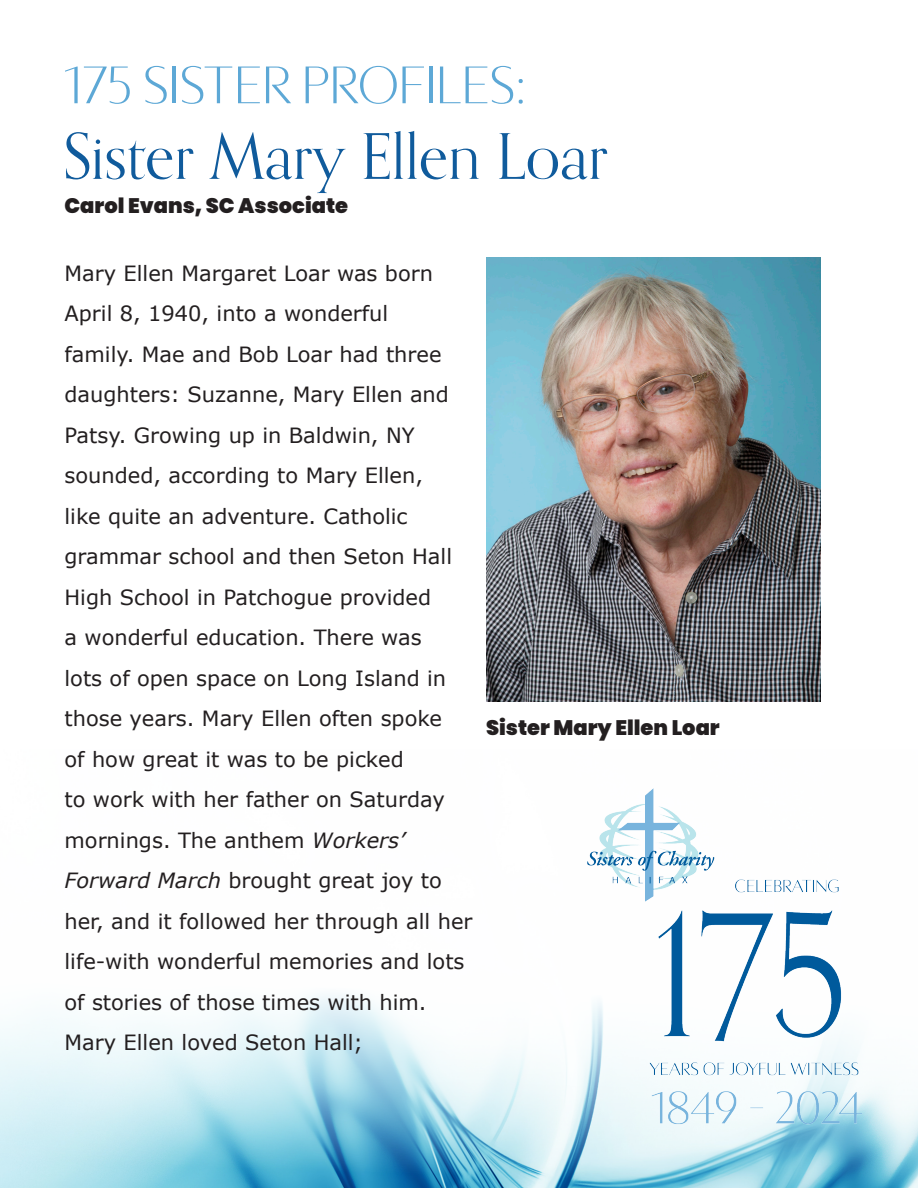
<style>
.page{position:relative;width:918px;height:1188px;background:#fff}
.page>*{position:absolute;margin:0;border:0;box-sizing:border-box;transform-origin:0 0}
.t1{font:63px "Orpheus Pro";color:#105b9c}
.t2{font:54px "Averes Title";color:#5da8d6}
.t3{font:21px/40.5px "Verdana";color:#231f20}
.t4{font:900 21px "Poppins";color:#231f20}
.s1{font-style:italic}
</style>
<div class="page">
<img style="left:0;top:994px;width:918px;height:194px">
<img style="left:587px;top:788px;width:277px;height:346px">
<img style="left:486px;top:257px;width:335px;height:445px">
<p class="t2" style="left:63px;top:53px;width:464px">175 SISTER PROFILES:</p>
<p class="t1" style="left:63px;top:118px;width:546px">Sister Mary Ellen Loar</p>
<p class="t4" style="left:64px;top:194px;width:285px">Carol Evans, SC Associate</p>
<p class="t3" style="left:64px;top:253px;width:410px">Mary Ellen Margaret Loar was born April 8, 1940, into a wonderful<br>family. Mae and Bob Loar had three daughters: Suzanne, Mary Ellen and Patsy. Growing up in Baldwin, NY sounded, according to Mary Ellen,<br>like quite an adventure. Catholic grammar school and then Seton Hall High School in Patchogue provided<br>a wonderful education. There was<br>lots of open space on Long Island in those years. Mary Ellen often spoke<br>of how great it was to be picked<br>to work with her father on Saturday mornings. The anthem <span class="s1">Workers’ Forward March</span> brought great joy to her, and it followed her through all her life-with wonderful memories and lots of stories of those times with him.</p>
<p class="t3" style="left:64px;top:1023px;width:300px">Mary Ellen loved Seton Hall;</p>
<p class="t4" style="left:486px;top:715px;width:235px">Sister Mary Ellen Loar</p>
</div>
